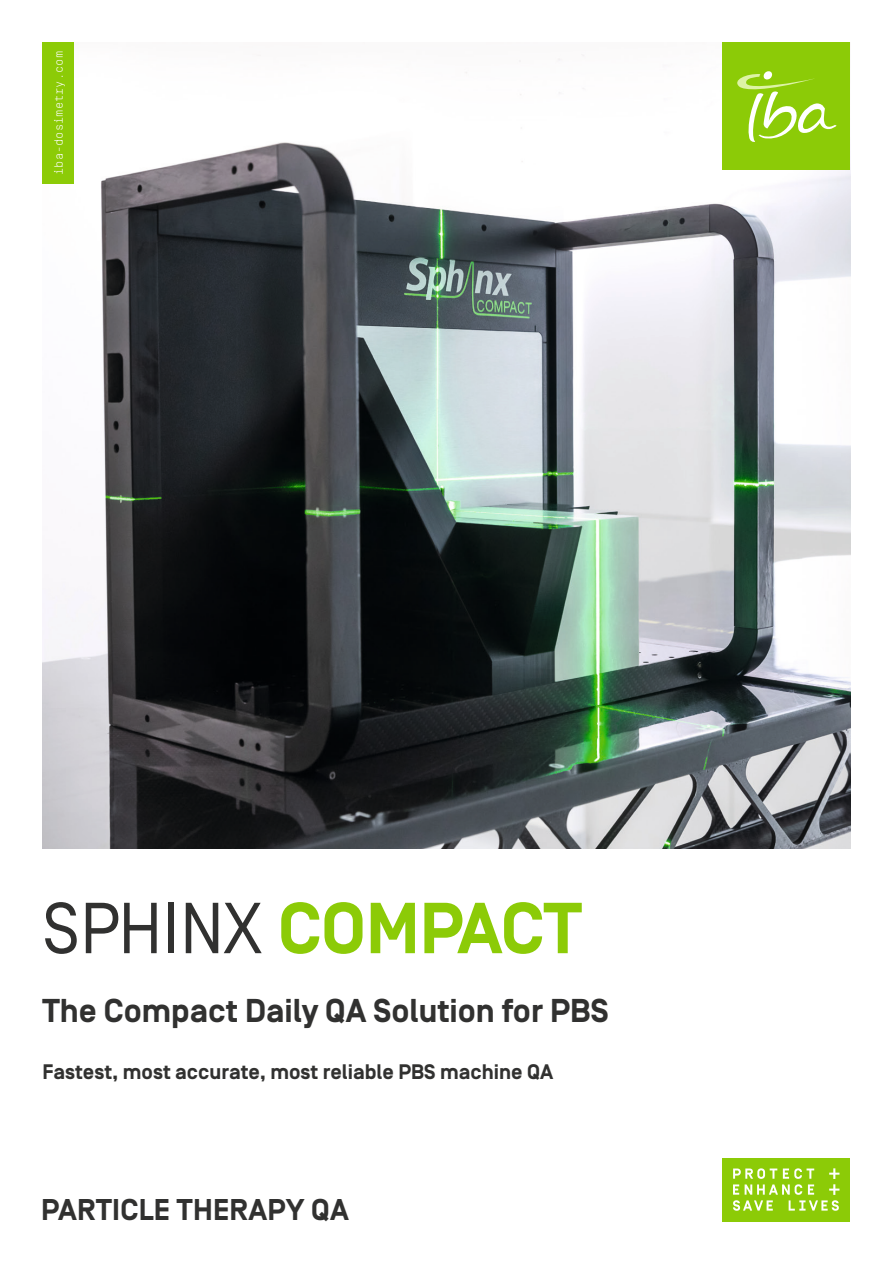
<style>
.page{position:relative;width:893px;height:1263px;background:#fff}
.page>*{position:absolute;margin:0;border:0;box-sizing:border-box;transform-origin:0 0}
.t1{font:700 72px "Simplon Norm";letter-spacing:-.01em;color:#8ccb07}
.t2{font:700 33px "Simplon Norm";color:#313130}
.t3{font:700 30px "Simplon Norm";letter-spacing:.01em;color:#313130}
.t4{font:700 21px "Simplon Norm";color:#313130}
.t5{font:300 12px "Simplon Mono";color:#fff}
.s1{font-weight:400;color:#313130}
</style>
<div class="page">
<img style="left:43px;top:54px;width:807px;height:794px">
<div style="left:722px;top:1158px;width:128px;height:63px;background:#8ccb07"></div>
<svg style="left:733px;top:1168px;width:106px;height:43px"></svg>
<div style="left:43px;top:43px;width:31px;height:141px;background:#8ccb07"></div>
<div style="left:722px;top:43px;width:128px;height:127px;background:#8ccb07"></div>
<svg style="left:737px;top:71px;width:100px;height:71px"></svg>
<p class="t5" style="left:52px;top:175px;width:126px;rotate:-90deg">iba-dosimetry.com</p>
<h1 class="t1" style="left:43px;top:889px;width:541px"><span class="s1">SPHINX</span> COMPACT</h1>
<h2 class="t2" style="left:43px;top:993px;width:567px">The Compact Daily QA Solution for PBS</h2>
<p class="t4" style="left:43px;top:1060px;width:512px">Fastest, most accurate, most reliable PBS machine QA</p>
<h3 class="t3" style="left:41px;top:1194px;width:309px">PARTICLE THERAPY QA</h3>
</div>
